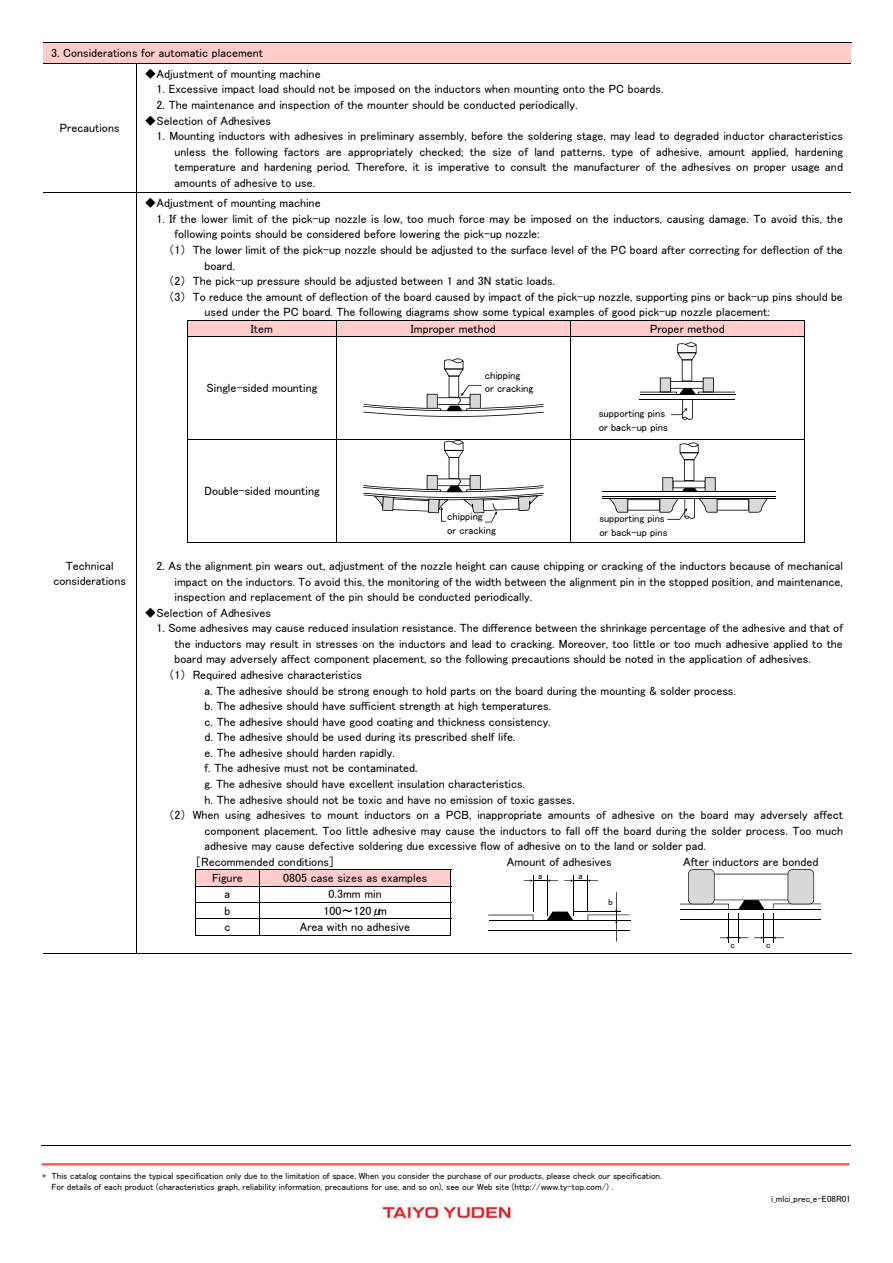
<style>
.page{position:relative;width:893px;height:1263px;background:#fff}
.page>*{position:absolute;margin:0;border:0;box-sizing:border-box;transform-origin:0 0}
.t1{font:12px/15.6px "MS P Gothic";color:#000;text-align:justify}
.t2{font:10.5px/13.6px "MS P Gothic";color:#000}
.t3{font:10.35px/13.5px "MS P Gothic";color:#000}
.t4{font:9px/11.7px "MS P Gothic";color:#000}
.t5{font:8.85px "MS P Gothic";color:#000}
.s1{color:#707070}
</style>
<div class="page">
<img style="left:381px;top:1205px;width:132px;height:15px">
<hr style="left:42px;top:1163px;width:807px;height:2px;background:#ff5050">
<svg style="left:43px;top:43px;width:808px;height:23px;background:#fdcfcf"></svg>
<hr style="left:137px;top:63px;width:714px;height:1px;background:#000">
<hr style="left:136px;top:66px;width:1px;height:127px;background:#000">
<div style="left:187px;top:320px;width:618px;height:16px;background:#fcc"></div>
<svg style="left:363px;top:359px;width:181px;height:58px"></svg>
<svg style="left:640px;top:342px;width:95px;height:78px"></svg>
<hr style="left:187px;top:336px;width:618px;height:1px;background:#000">
<hr style="left:187px;top:337px;width:1px;height:102px;background:#000">
<hr style="left:336px;top:337px;width:1px;height:102px;background:#000">
<hr style="left:570px;top:337px;width:1px;height:102px;background:#000">
<hr style="left:804px;top:337px;width:1px;height:102px;background:#000">
<svg style="left:363px;top:440px;width:181px;height:82px"></svg>
<svg style="left:662px;top:443px;width:54px;height:48px"></svg>
<hr style="left:602px;top:491px;width:173px;height:1px;background:#000">
<hr style="left:602px;top:496px;width:173px;height:1px;background:#000">
<svg style="left:609px;top:499px;width:159px;height:21px"></svg>
<hr style="left:602px;top:498px;width:173px;height:1px;background:#000">
<hr style="left:187px;top:439px;width:618px;height:1px;background:#000">
<hr style="left:187px;top:440px;width:1px;height:103px;background:#000">
<hr style="left:187px;top:542px;width:149px;height:1px;background:#000">
<hr style="left:336px;top:440px;width:1px;height:103px;background:#000">
<hr style="left:337px;top:542px;width:233px;height:1px;background:#000">
<hr style="left:570px;top:440px;width:1px;height:103px;background:#000">
<hr style="left:571px;top:542px;width:233px;height:1px;background:#000">
<hr style="left:804px;top:440px;width:1px;height:103px;background:#000">
<svg style="left:195px;top:869px;width:256px;height:67px"></svg>
<svg style="left:547px;top:912px;width:26px;height:8px"></svg>
<svg style="left:488px;top:915px;width:45px;height:5px"></svg>
<hr style="left:489px;top:920px;width:141px;height:1px;background:#000">
<hr style="left:488px;top:930px;width:142px;height:1px;background:#000">
<hr style="left:533px;top:875px;width:1px;height:37px;background:#000">
<hr style="left:587px;top:875px;width:1px;height:37px;background:#000">
<hr style="left:573px;top:875px;width:1px;height:41px;background:#000">
<hr style="left:547px;top:875px;width:1px;height:41px;background:#000">
<hr style="left:573px;top:912px;width:48px;height:1px;background:#000">
<svg style="left:524px;top:879px;width:34px;height:3px"></svg>
<svg style="left:564px;top:879px;width:34px;height:3px"></svg>
<svg style="left:587px;top:892px;width:43px;height:50px"></svg>
<hr style="left:680px;top:909px;width:141px;height:1px;background:#000">
<hr style="left:680px;top:919px;width:141px;height:1px;background:#000">
<hr style="left:738px;top:913px;width:1px;height:30px;background:#000">
<svg style="left:720px;top:936px;width:28px;height:3px"></svg>
<svg style="left:754px;top:936px;width:30px;height:3px"></svg>
<hr style="left:728px;top:913px;width:1px;height:30px;background:#000">
<hr style="left:763px;top:913px;width:1px;height:30px;background:#000">
<hr style="left:773px;top:913px;width:1px;height:30px;background:#000">
<svg style="left:680px;top:869px;width:141px;height:40px"></svg>
<hr style="left:43px;top:193px;width:93px;height:1px;background:#000">
<hr style="left:137px;top:193px;width:714px;height:1px;background:#000">
<hr style="left:136px;top:195px;width:1px;height:758px;background:#000">
<hr style="left:43px;top:953px;width:808px;height:1px;background:#000">
<hr style="left:42px;top:1145px;width:809px;height:1px;background:#000">
<p class="t1" style="left:51px;top:45px;width:214px">3. Considerations for automatic placement</p>
<p class="t1" style="left:60px;top:120px;width:61px">Precautions</p>
<p class="t1" style="left:145px;top:66px;width:178px">◆Adjustment of mounting machine</p>
<p class="t1" style="left:157px;top:81px;width:508px">1. Excessive impact load should not be imposed on the inductors when mounting onto the PC boards.</p>
<p class="t1" style="left:157px;top:97px;width:422px">2. The maintenance and inspection of the mounter should be conducted periodically.</p>
<p class="t1" style="left:145px;top:112px;width:128px">◆Selection of Adhesives</p>
<p class="t1" style="left:175px;top:128px;width:670px;text-indent:-18px">1. Mounting inductors with adhesives in preliminary assembly, before the soldering stage, may lead to degraded inductor characteristics unless the following factors are appropriately checked; the size of land patterns, type of adhesive, amount applied, hardening temperature and hardening period. Therefore, it is imperative to consult the manufacturer of the adhesives on proper usage and amounts of adhesive to use.</p>
<p class="t1" style="left:145px;top:195px;width:178px">◆Adjustment of mounting machine</p>
<p class="t1" style="left:157px;top:211px;width:688px">1. If the lower limit of the pick-up nozzle is low, too much force may be imposed on the inductors, causing damage. To avoid this, the</p>
<p class="t1" style="left:175px;top:226px;width:367px">following points should be considered before lowering the pick-up nozzle:</p>
<p class="t1" style="left:169px;top:242px;width:676px">（1） The lower limit of the pick-up nozzle should be adjusted to the surface level of the PC board after correcting for deflection of the</p>
<p class="t1" style="left:205px;top:257px;width:32px">board.</p>
<p class="t1" style="left:169px;top:273px;width:388px">（2） The pick-up pressure should be adjusted between 1 and 3N static loads.</p>
<p class="t1" style="left:169px;top:289px;width:676px">（3） To reduce the amount of deflection of the board caused by impact of the pick-up nozzle, supporting pins or back-up pins should be</p>
<p class="t1" style="left:205px;top:304px;width:567px">used under the PC board. The following diagrams show some typical examples of good pick-up nozzle placement:</p>
<p class="t1" style="left:251px;top:320px;width:24px">Item</p>
<p class="t1" style="left:411px;top:320px;width:86px">Improper method</p>
<p class="t1" style="left:650px;top:320px;width:76px">Proper method</p>
<p class="t1" style="left:207px;top:380px;width:112px">Single-sided mounting</p>
<p class="t2" style="left:485px;top:368px;width:50px">chipping<br>or cracking</p>
<p class="t2" style="left:599px;top:406px;width:71px">supporting pins or back-up pins</p>
<p class="t1" style="left:53px;top:557px;width:74px;text-align:center">Technical considerations</p>
<p class="t1" style="left:204px;top:483px;width:117px">Double-sided mounting</p>
<p class="t2" style="left:447px;top:509px;width:50px">chipping<br>or cracking</p>
<p class="t3" style="left:599px;top:512px;width:70px">supporting pins or back-up pins</p>
<p class="t1" style="left:175px;top:558px;width:670px;text-indent:-18px">2. As the alignment pin wears out, adjustment of the nozzle height can cause chipping or cracking of the inductors because of mechanical impact on the inductors. To avoid this, the monitoring of the width between the alignment pin in the stopped position, and maintenance, inspection and replacement of the pin should be conducted periodically.</p>
<p class="t1" style="left:145px;top:605px;width:128px">◆Selection of Adhesives</p>
<p class="t1" style="left:157px;top:620px;width:688px">1. Some adhesives may cause reduced insulation resistance. The difference between the shrinkage percentage of the adhesive and that of</p>
<p class="t1" style="left:175px;top:636px;width:670px">the inductors may result in stresses on the inductors and lead to cracking. Moreover, too little or too much adhesive applied to the</p>
<p class="t1" style="left:175px;top:651px;width:638px">board may adversely affect component placement, so the following precautions should be noted in the application of adhesives.</p>
<p class="t1" style="left:169px;top:667px;width:195px">（1） Required adhesive characteristics</p>
<p class="t1" style="left:205px;top:682px;width:533px">a. The adhesive should be strong enough to hold parts on the board during the mounting &amp; solder process.</p>
<p class="t1" style="left:205px;top:698px;width:348px">b. The adhesive should have sufficient strength at high temperatures.</p>
<p class="t1" style="left:205px;top:714px;width:348px">c. The adhesive should have good coating and thickness consistency.</p>
<p class="t1" style="left:205px;top:729px;width:312px">d. The adhesive should be used during its prescribed shelf life.</p>
<p class="t1" style="left:205px;top:745px;width:192px">e. The adhesive should harden rapidly.</p>
<p class="t1" style="left:205px;top:760px;width:215px">f. The adhesive must not be contaminated.</p>
<p class="t1" style="left:205px;top:776px;width:322px">g. The adhesive should have excellent insulation characteristics.</p>
<p class="t1" style="left:205px;top:791px;width:371px">h. The adhesive should not be toxic and have no emission of toxic gasses.</p>
<p class="t1" style="left:169px;top:807px;width:676px">（2） When using adhesives to mount inductors on a PCB, inappropriate amounts of adhesive on the board may adversely affect</p>
<p class="t1" style="left:205px;top:823px;width:640px">component placement. Too little adhesive may cause the inductors to fall off the board during the solder process. Too much</p>
<p class="t1" style="left:205px;top:838px;width:503px">adhesive may cause defective soldering due excessive flow of adhesive on to the land or solder pad.</p>
<p class="t1" style="left:195px;top:854px;width:141px">［Recommended conditions］</p>
<p class="t1" style="left:212px;top:870px;width:32px">Figure</p>
<p class="t1" style="left:283px;top:870px;width:146px">0805 case sizes as examples</p>
<p class="t1" style="left:225px;top:886px;width:7px">a</p>
<p class="t1" style="left:328px;top:886px;width:55px">0.3mm min</p>
<p class="t1" style="left:224px;top:903px;width:7px">b</p>
<p class="t1" style="left:323px;top:903px;width:65px">100～120μm</p>
<p class="t1" style="left:224px;top:919px;width:7px">c</p>
<p class="t1" style="left:300px;top:919px;width:112px">Area with no adhesive</p>
<p class="t1" style="left:507px;top:854px;width:106px">Amount of adhesives</p>
<p class="t4" style="left:538px;top:870px;width:6px">a</p>
<p class="t4" style="left:578px;top:870px;width:6px">a</p>
<p class="t4" style="left:608px;top:896px;width:6px">b</p>
<p class="t1" style="left:683px;top:854px;width:137px">After inductors are bonded</p>
<p class="t5" style="left:730px;top:940px;width:6px">c</p>
<p class="t5" style="left:766px;top:940px;width:6px">c</p>
<p class="t4" style="left:52px;top:1170px;width:612px;text-indent:-9px"><span class="s1">▶</span> This catalog contains the typical specification only due to the limitation of space. When you consider the purchase of our products, please check our specification.<br>For details of each product (characteristics graph, reliability information, precautions for use, and so on), see our Web site (http://www.ty-top.com/) .</p>
<p class="t4" style="left:771px;top:1193px;width:81px">i_mlci_prec_e-E08R01</p>
</div>
